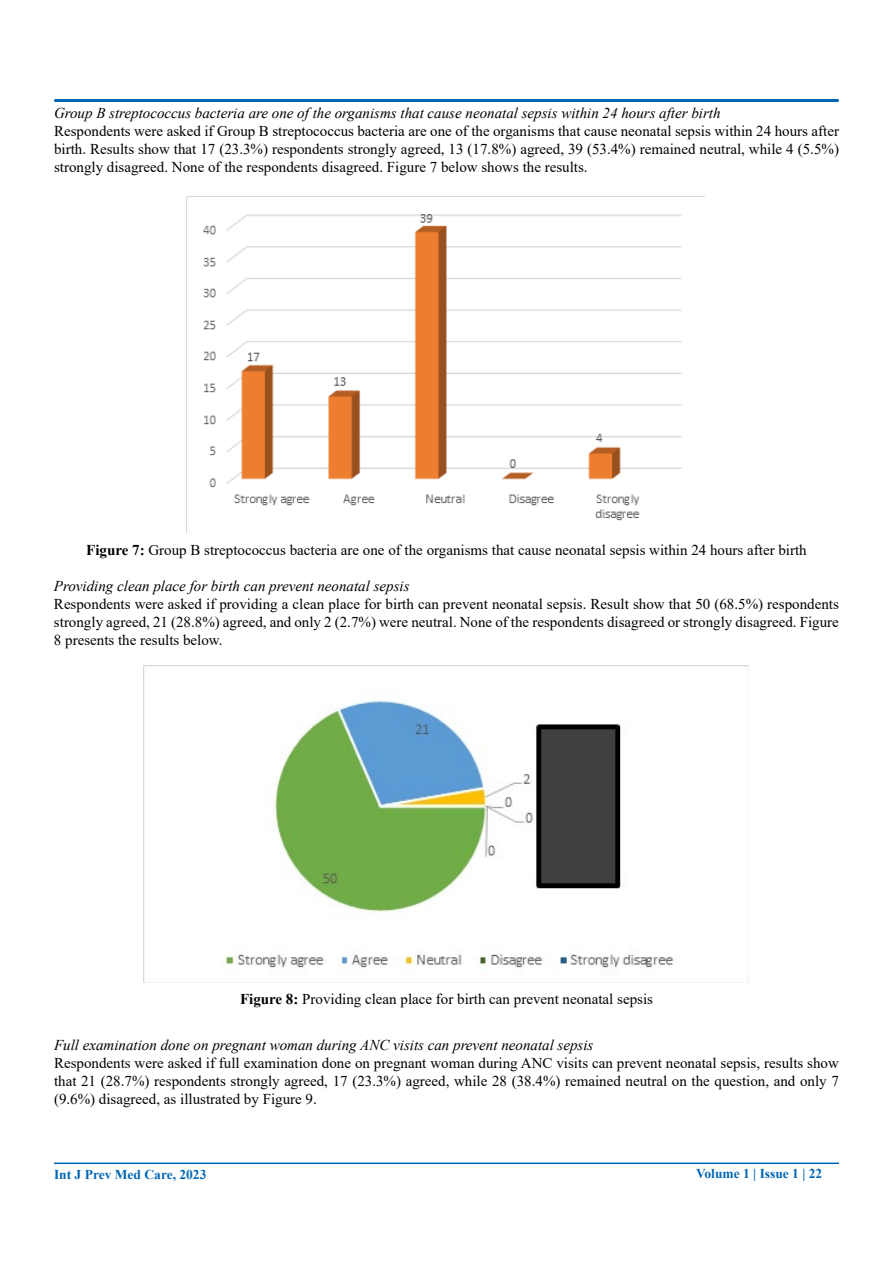
<style>
.page{position:relative;width:893px;height:1263px;background:#fff}
.page>*{position:absolute;margin:0;border:0;box-sizing:border-box;transform-origin:0 0}
.t1{font:15px/18px "Times New Roman";color:#000;text-align:justify}
.t2{font:italic 15px "Times New Roman";color:#000}
.t3{font:700 13.5px "Times New Roman";color:#0066b3}
.s1{font-weight:700}
</style>
<div class="page">
<div style="left:54px;top:99px;width:785px;height:3px;border:2px solid #0066b3"></div>
<hr style="left:54px;top:1162px;width:785px;height:2px;background:#0066b3">
<img style="left:203px;top:214px;width:479px;height:307px">
<img style="left:143px;top:665px;width:606px;height:318px">
<p class="t2" style="left:54px;top:103px;width:668px">Group B streptococcus bacteria are one of the organisms that cause neonatal sepsis within 24 hours after birth</p>
<p class="t1" style="left:54px;top:122px;width:786px">Respondents were asked if Group B streptococcus bacteria are one of the organisms that cause neonatal sepsis within 24 hours after birth. Results show that 17 (23.3%) respondents strongly agreed, 13 (17.8%) agreed, 39 (53.4%) remained neutral, while 4 (5.5%) strongly disagreed. None of the respondents disagreed. Figure 7 below shows the results.</p>
<p class="t1" style="left:86px;top:540px;width:722px"><span class="s1">Figure 7:</span> Group B streptococcus bacteria are one of the organisms that cause neonatal sepsis within 24 hours after birth</p>
<p class="t2" style="left:54px;top:576px;width:357px">Providing clean place for birth can prevent neonatal sepsis</p>
<p class="t1" style="left:54px;top:594px;width:786px">Respondents were asked if providing a clean place for birth can prevent neonatal sepsis. Result show that 50 (68.5%) respondents strongly agreed, 21 (28.8%) agreed, and only 2 (2.7%) were neutral. None of the respondents disagreed or strongly disagreed. Figure 8 presents the results below.</p>
<p class="t1" style="left:240px;top:989px;width:414px"><span class="s1">Figure 8:</span> Providing clean place for birth can prevent neonatal sepsis</p>
<p class="t2" style="left:54px;top:1035px;width:541px">Full examination done on pregnant woman during ANC visits can prevent neonatal sepsis</p>
<p class="t1" style="left:54px;top:1053px;width:786px">Respondents were asked if full examination done on pregnant woman during ANC visits can prevent neonatal sepsis, results show that 21 (28.7%) respondents strongly agreed, 17 (23.3%) agreed, while 28 (38.4%) remained neutral on the question, and only 7 (9.6%) disagreed, as illustrated by Figure 9.</p>
<p class="t3" style="left:54px;top:1164px;width:154px">Int J Prev Med Care, 2023</p>
<p class="t3" style="left:696px;top:1163px;width:128px">Volume 1 | Issue 1 | 22</p>
</div>
